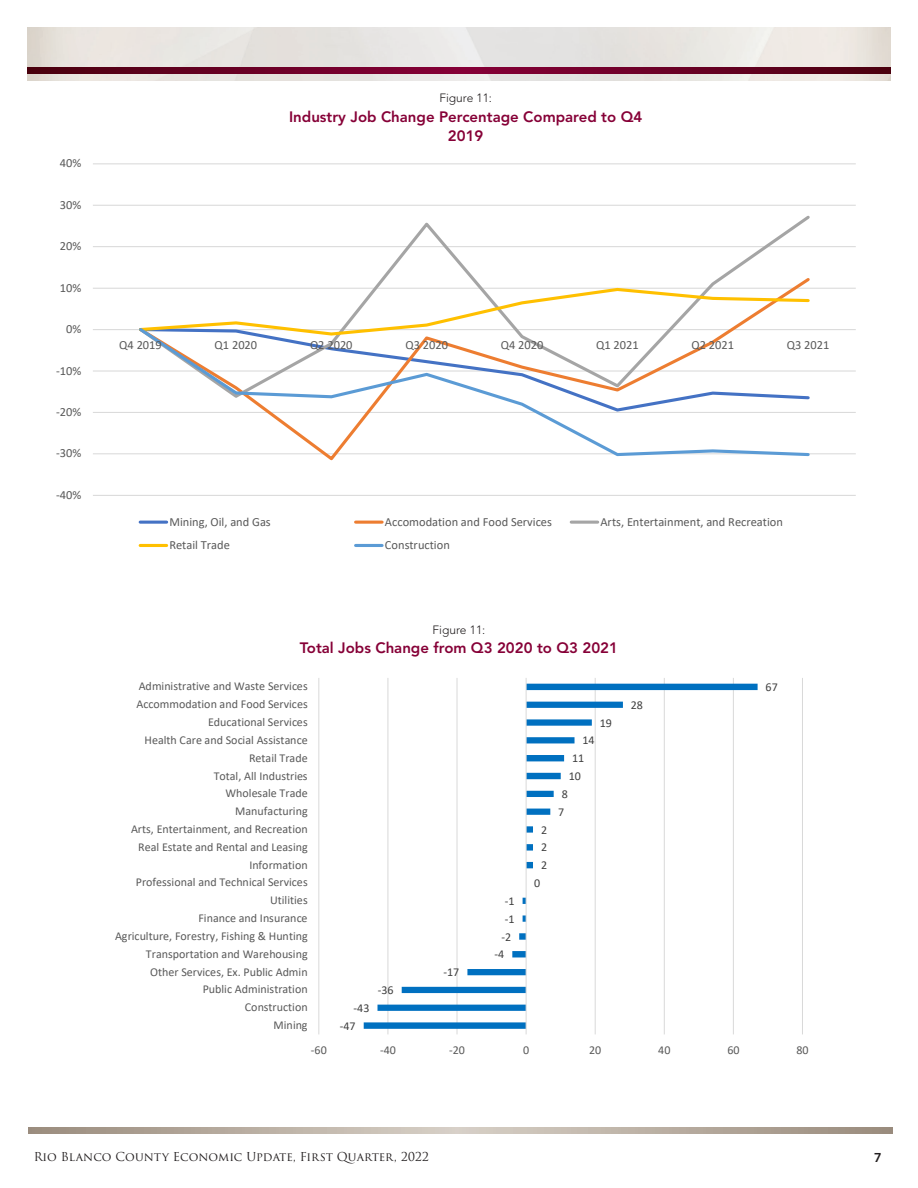
<style>
.page{position:relative;width:918px;height:1188px;background:#fff}
.page>*{position:absolute;margin:0;border:0;box-sizing:border-box;transform-origin:0 0}
.t1{font:800 15px/19.5px "Avenir";color:#860037;text-align:center}
.t2{font:800 12.75px "Avenir";color:#231f20}
.t3{font:12.45px "Calibri";color:#595959}
.t4{font:12px/17.9px "Calibri";color:#595959;text-align:right}
.t5{font:12px "Trajan Pro 3";color:#231f20}
.t6{font:12px/17.9px "Calibri";color:#404040}
.t7{font:300 12px "Avenir";color:#231f20}
</style>
<div class="page">
<img style="left:27px;top:27px;width:864px;height:54px">
<svg style="left:27px;top:68px;width:864px;height:6px;background:#680023"></svg>
<svg style="left:28px;top:1128px;width:864px;height:6px;background:#b8ada1"></svg>
<hr style="left:93px;top:495px;width:763px;height:1px;background:#d9d9d9">
<hr style="left:93px;top:453px;width:763px;height:1px;background:#d9d9d9">
<hr style="left:93px;top:412px;width:763px;height:1px;background:#d9d9d9">
<hr style="left:93px;top:371px;width:763px;height:1px;background:#d9d9d9">
<hr style="left:93px;top:288px;width:763px;height:1px;background:#d9d9d9">
<hr style="left:93px;top:246px;width:763px;height:1px;background:#d9d9d9">
<hr style="left:93px;top:205px;width:763px;height:1px;background:#d9d9d9">
<hr style="left:93px;top:163px;width:763px;height:1px;background:#d9d9d9">
<hr style="left:93px;top:329px;width:763px;height:1px;background:#d9d9d9">
<svg style="left:136px;top:215px;width:677px;height:157px"></svg>
<svg style="left:137px;top:286px;width:674px;height:39px"></svg>
<svg style="left:136px;top:325px;width:675px;height:133px"></svg>
<hr style="left:140px;top:521px;width:27px;height:3px;background:#4472c4">
<hr style="left:356px;top:521px;width:26px;height:3px;background:#ed7d31">
<hr style="left:571px;top:521px;width:27px;height:3px;background:#a5a5a5">
<hr style="left:140px;top:544px;width:27px;height:3px;background:#ffc000">
<hr style="left:356px;top:544px;width:26px;height:3px;background:#5b9bd5">
<hr style="left:318px;top:678px;width:1px;height:356px;background:#d9d9d9">
<hr style="left:387px;top:678px;width:1px;height:356px;background:#d9d9d9">
<hr style="left:457px;top:678px;width:1px;height:356px;background:#d9d9d9">
<hr style="left:595px;top:678px;width:1px;height:356px;background:#d9d9d9">
<hr style="left:664px;top:678px;width:1px;height:356px;background:#d9d9d9">
<hr style="left:733px;top:678px;width:1px;height:356px;background:#d9d9d9">
<hr style="left:802px;top:678px;width:1px;height:356px;background:#d9d9d9">
<svg style="left:364px;top:684px;width:394px;height:345px"></svg>
<hr style="left:526px;top:678px;width:1px;height:356px;background:#d9d9d9">
<p class="t3" style="left:60px;top:155px;width:23px">40%</p>
<p class="t3" style="left:60px;top:196px;width:23px">30%</p>
<p class="t3" style="left:60px;top:237px;width:23px">20%</p>
<p class="t3" style="left:60px;top:279px;width:23px">10%</p>
<p class="t3" style="left:66px;top:320px;width:17px">0%</p>
<p class="t3" style="left:56px;top:362px;width:27px">-10%</p>
<p class="t3" style="left:56px;top:403px;width:27px">-20%</p>
<p class="t3" style="left:56px;top:445px;width:27px">-30%</p>
<p class="t3" style="left:56px;top:486px;width:27px">-40%</p>
<p class="t7" style="left:439px;top:91px;width:54px">Figure 11:</p>
<p class="t1" style="left:289px;top:107px;width:355px">Industry Job Change Percentage Compared to Q4<br>2019</p>
<p class="t3" style="left:119px;top:336px;width:44px">Q4 2019</p>
<p class="t3" style="left:215px;top:336px;width:44px">Q1 2020</p>
<p class="t3" style="left:310px;top:336px;width:44px">Q2 2020</p>
<p class="t3" style="left:405px;top:336px;width:44px">Q3 2020</p>
<p class="t3" style="left:501px;top:336px;width:44px">Q4 2020</p>
<p class="t3" style="left:596px;top:336px;width:44px">Q1 2021</p>
<p class="t3" style="left:691px;top:336px;width:44px">Q2 2021</p>
<p class="t3" style="left:787px;top:336px;width:44px">Q3 2021</p>
<p class="t3" style="left:169px;top:513px;width:103px">Mining, Oil, and Gas</p>
<p class="t3" style="left:385px;top:513px;width:168px">Accomodation and Food Services</p>
<p class="t3" style="left:601px;top:513px;width:184px">Arts, Entertainment, and Recreation</p>
<p class="t3" style="left:169px;top:536px;width:62px">Retail Trade</p>
<p class="t3" style="left:385px;top:536px;width:66px">Construction</p>
<p class="t7" style="left:433px;top:623px;width:54px">Figure 11:</p>
<p class="t1" style="left:300px;top:638px;width:320px">Total Jobs Change from Q3 2020 to Q3 2021</p>
<p class="t4" style="left:115px;top:677px;width:194px">Administrative and Waste Services<br>Accommodation and Food Services<br>Educational Services<br>Health Care and Social Assistance<br>Retail Trade<br>Total, All Industries<br>Wholesale Trade<br>Manufacturing<br>Arts, Entertainment, and Recreation<br>Real Estate and Rental and Leasing<br>Information<br>Professional and Technical Services<br>Utilities<br>Finance and Insurance<br>Agriculture, Forestry, Fishing &amp; Hunting<br>Transportation and Warehousing<br>Other Services, Ex. Public Admin<br>Public Administration<br>Construction<br>Mining</p>
<p class="t6" style="left:340px;top:999px;width:31px;text-indent:14px">-43 -47</p>
<p class="t6" style="left:378px;top:981px;width:17px">-36</p>
<p class="t6" style="left:443px;top:963px;width:17px">-17</p>
<p class="t6" style="left:505px;top:892px;width:11px">-1</p>
<p class="t6" style="left:505px;top:910px;width:11px">-1</p>
<p class="t6" style="left:501px;top:927px;width:11px">-2</p>
<p class="t6" style="left:494px;top:945px;width:11px">-4</p>
<p class="t6" style="left:541px;top:820px;width:8px;text-align:justify">2<br>2<br>2</p>
<p class="t6" style="left:534px;top:874px;width:8px">0</p>
<p class="t6" style="left:600px;top:713px;width:14px">19</p>
<p class="t6" style="left:569px;top:731px;width:28px;text-indent:14px">14<br>11<br>10</p>
<p class="t6" style="left:558px;top:785px;width:11px">8<br>7</p>
<p class="t6" style="left:631px;top:696px;width:14px">28</p>
<p class="t6" style="left:766px;top:678px;width:14px">67</p>
<p class="t4" style="left:311px;top:1040px;width:17px">-60</p>
<p class="t4" style="left:380px;top:1040px;width:17px">-40</p>
<p class="t4" style="left:449px;top:1040px;width:17px">-20</p>
<p class="t4" style="left:523px;top:1040px;width:8px">0</p>
<p class="t4" style="left:589px;top:1040px;width:14px">20</p>
<p class="t4" style="left:658px;top:1040px;width:14px">40</p>
<p class="t4" style="left:727px;top:1040px;width:14px">60</p>
<p class="t4" style="left:797px;top:1040px;width:14px">80</p>
<p class="t5" style="left:34px;top:1148px;width:397px">Rio Blanco County Economic Update, First Quarter, 2022</p>
<p class="t2" style="left:874px;top:1150px;width:9px">7</p>
</div>
